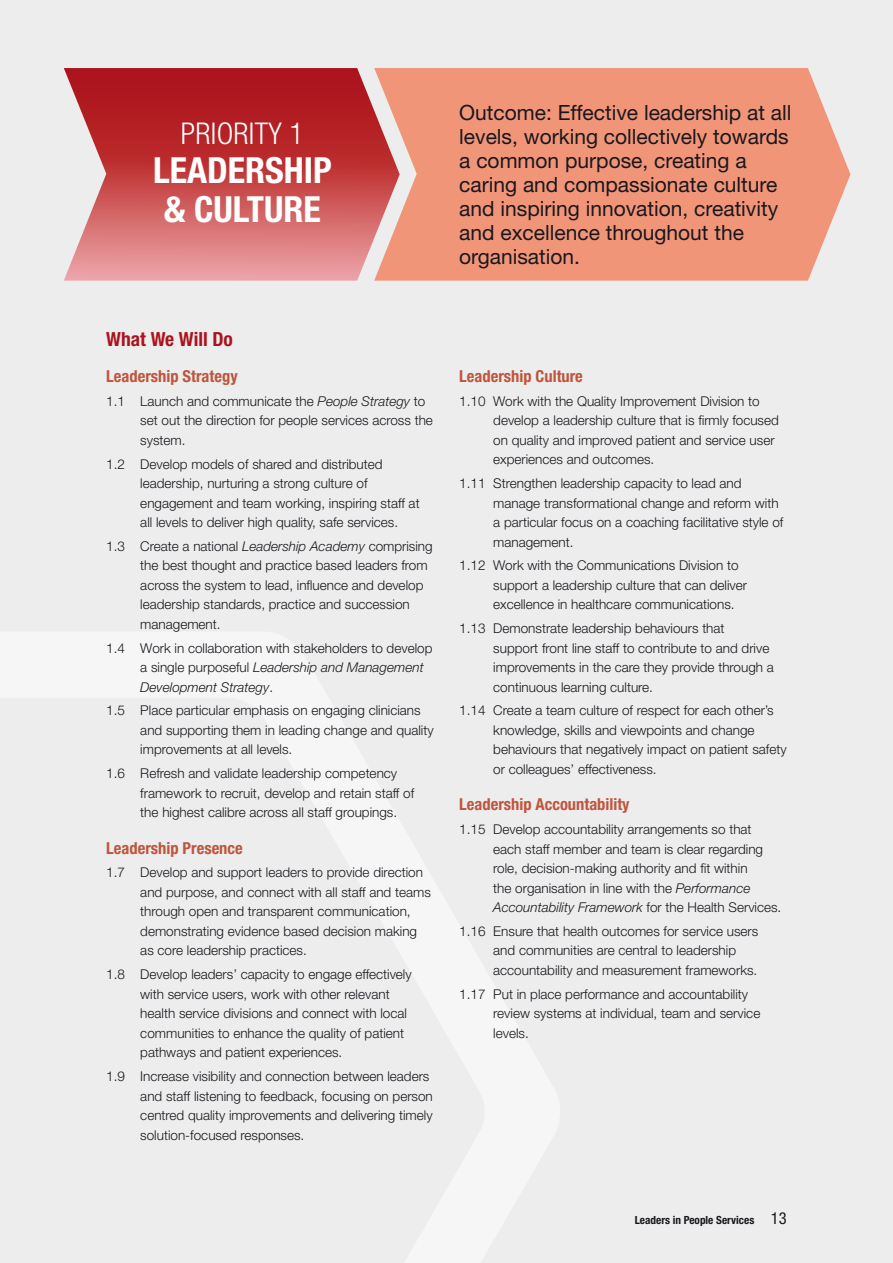
<style>
.page{position:relative;width:893px;height:1263px;background:#ededee}
.page>*{position:absolute;margin:0;border:0;box-sizing:border-box;transform-origin:0 0}
.Circle_Head{font:700 condensed 36px/39px "Helvetica Neue LT Std";color:#fff;text-align:center}
.Circle_Head-2{font:300 condensed 30px "Helvetica Neue LT Std";letter-spacing:.01em;color:#fff}
.Circle_Body{font:21px/24px "Helvetica Neue LT Std";color:#1a171c}
.Priority-1-Heads-13p{font:700 condensed 19.5px "Helvetica Neue LT Std";color:#ac121d}
.Priority-1-Heads-11p{font:700 condensed 16.5px "Helvetica Neue LT Std";color:#bf553d}
.PS-Body_6-6__1{font:300 13.5px/19.5px "Helvetica Neue LT Std";color:#1a171c}
.PS-Body_6-6__2{font:300 13.5px/19.5px "Helvetica Neue LT Std";color:#1a171c}
.t1{font:700 condensed 11.25px "Helvetica Neue LT Std";color:#1a171c}
.s1{font-style:italic}
.s2{font-weight:400;font-size:16.5px}
</style>
<div class="page">
<div style="left:400px;top:68px;width:450px;height:213px;background:#f19579"></div>
<svg style="left:64px;top:68px;width:336px;height:213px;background:#cb5b5e"></svg>
<p class="Circle_Head-2" style="left:181px;top:116px;width:125px">PRIORITY 1</p>
<p class="Circle_Head" style="left:153px;top:150px;width:180px">LEADERSHIP &amp; CULTURE</p>
<p class="Priority-1-Heads-13p" style="left:106px;top:327px;width:128px">What We Will Do</p>
<p class="Priority-1-Heads-11p" style="left:106px;top:366px;width:133px">Leadership Strategy</p>
<p class="PS-Body_6-6__1" style="left:140px;top:391px;width:294px;text-indent:-34px">1.1 Launch and communicate the <span class="s1">People Strategy</span> to set out the direction for people services across the system.</p>
<p class="PS-Body_6-6__1" style="left:140px;top:454px;width:281px;text-indent:-34px">1.2 Develop models of shared and distributed leadership, nurturing a strong culture of engagement and team working, inspiring staff at all levels to deliver high quality, safe services.</p>
<p class="PS-Body_6-6__1" style="left:140px;top:536px;width:294px;text-indent:-34px">1.3 Create a national <span class="s1">Leadership Academy</span> comprising the best thought and practice based leaders from across the system to lead, influence and develop leadership standards, practice and succession management.</p>
<p class="PS-Body_6-6__1" style="left:140px;top:638px;width:294px;text-indent:-34px">1.4 Work in collaboration with stakeholders to develop a single purposeful <span class="s1">Leadership and Management<br>Development Strategy</span>.</p>
<p class="PS-Body_6-6__1" style="left:140px;top:701px;width:295px;text-indent:-34px">1.5 Place particular emphasis on engaging clinicians and supporting them in leading change and quality improvements at all levels.</p>
<p class="PS-Body_6-6__2" style="left:140px;top:763px;width:275px;text-indent:-34px">1.6 Refresh and validate leadership competency framework to recruit, develop and retain staff of the highest calibre across all staff groupings.</p>
<p class="Priority-1-Heads-11p" style="left:106px;top:838px;width:138px">Leadership Presence</p>
<p class="PS-Body_6-6__1" style="left:140px;top:863px;width:292px;text-indent:-34px">1.7 Develop and support leaders to provide direction and purpose, and connect with all staff and teams through open and transparent communication, demonstrating evidence based decision making as core leadership practices.</p>
<p class="PS-Body_6-6__1" style="left:140px;top:964px;width:273px;text-indent:-34px">1.8 Develop leaders’ capacity to engage effectively with service users, work with other relevant health service divisions and connect with local communities to enhance the quality of patient pathways and patient experiences.</p>
<p class="PS-Body_6-6__1" style="left:140px;top:1066px;width:294px;text-indent:-34px">1.9 Increase visibility and connection between leaders and staff listening to feedback, focusing on person centred quality improvements and delivering timely solution-focused responses.</p>
<p class="Circle_Body" style="left:459px;top:101px;width:334px">Outcome: Effective leadership at all levels, working collectively towards a common purpose, creating a caring and compassionate culture and inspiring innovation, creativity and excellence throughout the organisation.</p>
<p class="Priority-1-Heads-11p" style="left:459px;top:366px;width:125px">Leadership Culture</p>
<p class="PS-Body_6-6__1" style="left:493px;top:391px;width:287px;text-indent:-34px">1.10 Work with the Quality Improvement Division to develop a leadership culture that is firmly focused on quality and improved patient and service user experiences and outcomes.</p>
<p class="PS-Body_6-6__1" style="left:493px;top:473px;width:292px;text-indent:-34px">1.11 Strengthen leadership capacity to lead and manage transformational change and reform with a particular focus on a coaching facilitative style of management.</p>
<p class="PS-Body_6-6__1" style="left:493px;top:556px;width:255px;text-indent:-34px">1.12 Work with the Communications Division to support a leadership culture that can deliver excellence in healthcare communications.</p>
<p class="PS-Body_6-6__1" style="left:493px;top:618px;width:282px;text-indent:-34px">1.13 Demonstrate leadership behaviours that<br>support front line staff to contribute to and drive improvements in the care they provide through a continuous learning culture.</p>
<p class="PS-Body_6-6__2" style="left:493px;top:701px;width:295px;text-indent:-34px">1.14 Create a team culture of respect for each other’s knowledge, skills and viewpoints and change behaviours that negatively impact on patient safety or colleagues’ effectiveness.</p>
<p class="Priority-1-Heads-11p" style="left:459px;top:794px;width:172px">Leadership Accountability</p>
<p class="PS-Body_6-6__1" style="left:493px;top:819px;width:290px;text-indent:-34px">1.15 Develop accountability arrangements so that each staff member and team is clear regarding role, decision-making authority and fit within<br>the organisation in line with the <span class="s1">Performance Accountability Framework</span> for the Health Services.</p>
<p class="PS-Body_6-6__1" style="left:493px;top:921px;width:267px;text-indent:-34px">1.16 Ensure that health outcomes for service users and communities are central to leadership accountability and measurement frameworks.</p>
<p class="PS-Body_6-6__2" style="left:493px;top:984px;width:269px;text-indent:-34px">1.17 Put in place performance and accountability review systems at individual, team and service levels.</p>
<p class="t1" style="left:635px;top:1213px;width:153px">Leaders in People Services <span class="s2">13</span></p>
</div>
